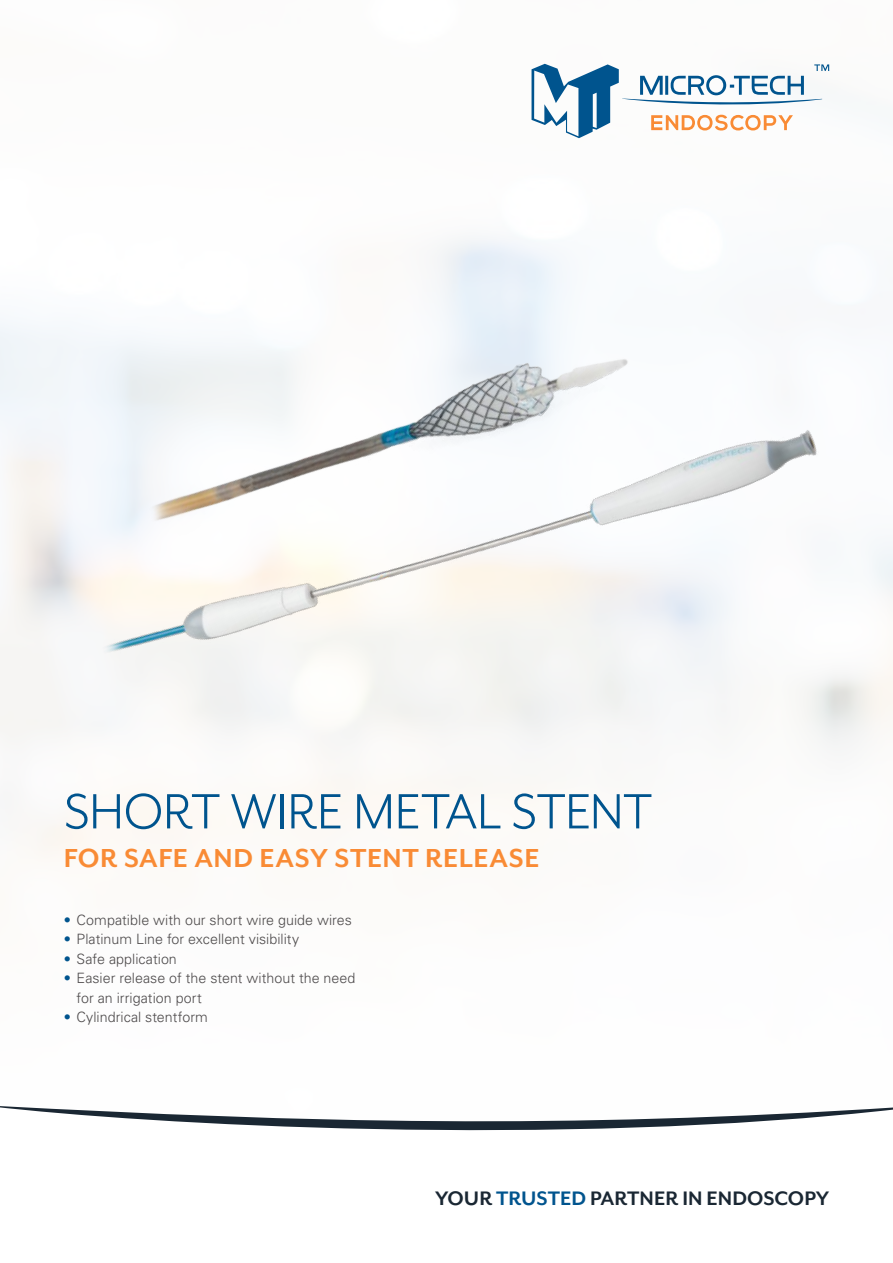
<style>
.page{position:relative;width:893px;height:1263px;background:#fff}
.page>*{position:absolute;margin:0;border:0;box-sizing:border-box;transform-origin:0 0}
.t1{font:57px "Mr Eaves San OT";letter-spacing:-.01em;color:#00548e}
.t2{font:700 30px "Mr Eaves San OT";letter-spacing:.02em;color:#f98b35}
.t3{font:700 22.5px "Mr Eaves San OT";color:#1a2733}
.t4{font:300 14.25px/19.5px "Univers LT Std";color:#4e4b4c}
.s1{color:#00548e}
</style>
<div class="page">
<svg style="left:0;top:1106px;width:893px;height:25px"></svg>
<svg style="left:531px;top:64px;width:298px;height:74px"></svg>
<img style="left:129px;top:309px;width:556px;height:85px">
<img style="left:13px;top:394px;width:835px;height:321px">
<h1 class="t1" style="left:64px;top:780px;width:590px">SHORT WIRE METAL STENT</h1>
<h2 class="t2" style="left:64px;top:841px;width:477px">FOR SAFE AND EASY STENT RELEASE</h2>
<p class="t4" style="left:64px;top:910px;width:290px"><span class="s1">•</span> Compatible with our short wire guide wires</p>
<p class="t4" style="left:64px;top:929px;width:237px"><span class="s1">•</span> Platinum Line for excellent visibility</p>
<p class="t4" style="left:64px;top:949px;width:115px"><span class="s1">•</span> Safe application</p>
<p class="t4" style="left:77px;top:968px;width:280px;text-indent:-13px"><span class="s1">•</span> Easier release of the stent without the need for an irrigation port</p>
<p class="t4" style="left:64px;top:1007px;width:146px"><span class="s1">•</span> Cylindrical stentform</p>
<h3 class="t3" style="left:435px;top:1186px;width:395px">YOUR <span class="s1">TRUSTED</span> PARTNER IN ENDOSCOPY</h3>
</div>
